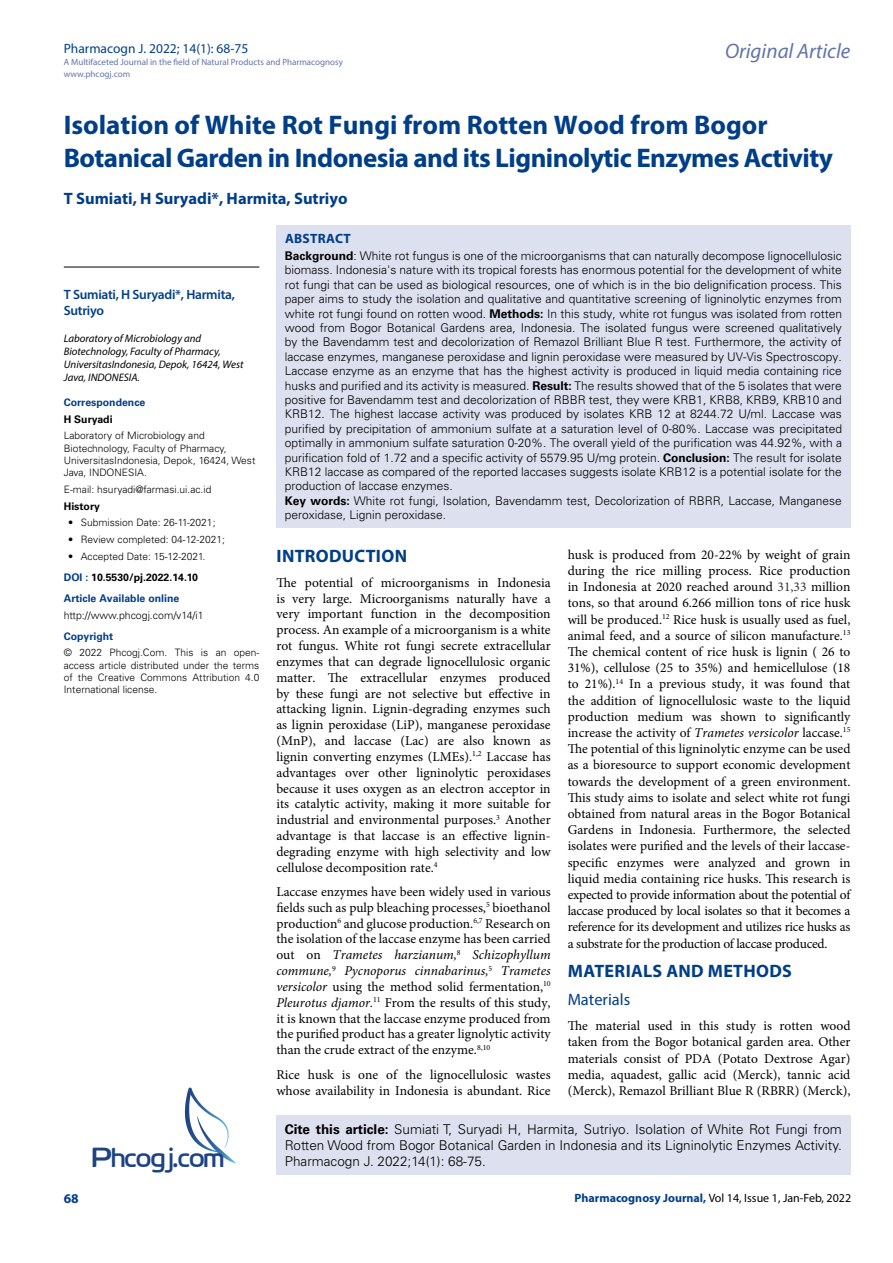
<style>
.page{position:relative;width:893px;height:1263px;background:#fff}
.page>*{position:absolute;margin:0;border:0;box-sizing:border-box;transform-origin:0 0}
.t1{font:27.6px "Cloud World";color:#1e4384}
.t2{font:700 27px/33px "Myriad Pro";letter-spacing:-.02em;color:#003e88}
.t3{font:italic 21px "Myriad Pro";color:#6273aa}
.t4{font:700 18px "Myriad Pro";letter-spacing:.02em;color:#003e88}
.t5{font:700 16.5px "Myriad Pro";color:#003e88}
.t6{font:16.5px "Myriad Pro";color:#003e88}
.t7{font:13.5px/16.2px "Minion Pro";color:#000;text-align:justify}
.t8{font:300 13.5px/16.2px "Univers LT Std";color:#000}
.t9{font:600 13.5px/16.2px "Myriad Pro";letter-spacing:-.02em;color:#003e88}
.t10{font:13.5px "Myriad Pro";color:#003f89}
.t11{font:700 13.5px "Myriad Pro";letter-spacing:.02em;color:#003e88}
.t12{font:300 12px/14.4px "Univers LT Std";color:#000}
.t13{font:12px "Myriad Pro";color:#000}
.t14{font:italic 10.8px/12.9px "Myriad Pro";color:#000}
.t15{font:700 10.5px/21.1px "Univers LT Std";color:#003e88}
.t16{font:300 10.5px "Univers LT Std";color:#000}
.t17{font:700 10.5px "Univers LT Std";color:#000}
.t18{font:300 10.2px/12.3px "Univers LT Std";color:#000}
.t19{font:9px/12px "Myriad Pro";color:#6273aa}
.s1{color:#000}
.s2{font-weight:700}
.s3{font-style:italic}
.s4{color:#333}
.s5{font-weight:700;color:#003e88}
</style>
<div class="page">
<div style="left:276px;top:1115px;width:574px;height:60px;background:#dde0ef"></div>
<svg style="left:185px;top:1087px;width:51px;height:76px"></svg>
<div style="left:276px;top:225px;width:574px;height:303px;background:#dde0ef"></div>
<hr style="left:64px;top:267px;width:195px;height:1px;background:#000">
<p class="t10" style="left:64px;top:40px;width:186px">Pharmacogn J. 2022; 14(1): 68-75</p>
<p class="t19" style="left:64px;top:55px;width:281px">A Multifaceted Journal in the field of Natural Products and Pharmacognosy www.phcogj.com</p>
<h3 class="t3" style="left:725px;top:38px;width:127px">Original Article</h3>
<h2 class="t2" style="left:64px;top:108px;width:771px">Isolation of White Rot Fungi from Rotten Wood from Bogor<br>Botanical Garden in Indonesia and its Ligninolytic Enzymes Activity</h2>
<p class="t5" style="left:64px;top:187px;width:285px">T Sumiati, H Suryadi*, Harmita, Sutriyo</p>
<p class="t9" style="left:64px;top:286px;width:173px">T Sumiati, H Suryadi*, Harmita,<br>Sutriyo</p>
<p class="t14" style="left:64px;top:332px;width:181px">Laboratory of Microbiology and<br>Biotechnology, Faculty of Pharmacy,<br>UniversitasIndonesia, Depok, 16424, West<br>Java, INDONESIA.</p>
<p class="t15" style="left:64px;top:392px;width:83px">Correspondence</p>
<p class="t17" style="left:64px;top:413px;width:50px">H Suryadi</p>
<p class="t18" style="left:64px;top:430px;width:193px">Laboratory of Microbiology and<br>Biotechnology, Faculty of Pharmacy,<br>UniversitasIndonesia, Depok, 16424, West<br>Java, INDONESIA.</p>
<p class="t18" style="left:64px;top:483px;width:149px">E-mail: hsuryadi@farmasi.ui.ac.id</p>
<p class="t17" style="left:64px;top:500px;width:38px">History</p>
<p class="t18" style="left:68px;top:516px;width:149px">• Submission Date: 26-11-2021;</p>
<p class="t18" style="left:68px;top:533px;width:158px">• Review completed: 04-12-2021;</p>
<p class="t18" style="left:68px;top:550px;width:139px">• Accepted Date: 15-12-2021.</p>
<p class="t15" style="left:64px;top:567px;width:136px">DOI : <span class="s1">10.5530/pj.2022.14.10<br></span>Article Available online</p>
<p class="t16" style="left:64px;top:609px;width:141px">http://www.phcogj.com/v14/i1</p>
<p class="t15" style="left:64px;top:626px;width:51px">Copyright</p>
<p class="t18" style="left:64px;top:647px;width:197px;text-align:justify">© 2022 Phcogj.Com. This is an open&shy;access article distributed under the terms of the Creative Commons Attribution 4.0<br>International license.</p>
<p class="t11" style="left:285px;top:230px;width:67px">ABSTRACT</p>
<p class="t12" style="left:285px;top:248px;width:559px"><span class="s2">Background</span>: White rot fungus is one of the microorganisms that can naturally decompose lignocellulosic biomass. Indonesia's nature with its tropical forests has enormous potential for the development of white rot fungi that can be used as biological resources, one of which is in the bio delignification process. This paper aims to study the isolation and qualitative and quantitative screening of ligninolytic enzymes from white rot fungi found on rotten wood. <span class="s2">Methods:</span> In this study, white rot fungus was isolated from rotten wood from Bogor Botanical Gardens area, Indonesia. The isolated fungus were screened qualitatively by the Bavendamm test and decolorization of Remazol Brilliant Blue R test. Furthermore, the activity of laccase enzymes, manganese peroxidase and lignin peroxidase were measured by UV-Vis Spectroscopy.<br>Laccase enzyme as an enzyme that has the highest activity is produced in liquid media containing rice husks and purified and its activity is measured. <span class="s2">Result:</span> The results showed that of the 5 isolates that were positive for Bavendamm test and decolorization of RBBR test, they were KRB1, KRB8, KRB9, KRB10 and KRB12. The highest laccase activity was produced by isolates KRB 12 at 8244.72 U/ml. Laccase was purified by precipitation of ammonium sulfate at a saturation level of 0-80%. Laccase was precipitated optimally in ammonium sulfate saturation 0-20%. The overall yield of the purification was 44.92%, with a purification fold of 1.72 and a specific activity of 5579.95 U/mg protein. <span class="s2">Conclusion:</span> The result for isolate KRB12 laccase as compared of the reported laccases suggests isolate KRB12 is a potential isolate for the production of laccase enzymes.<br><span class="s2">Key words:</span> White rot fungi, Isolation, Bavendamm test, Decolorization of RBRR, Laccase, Manganese peroxidase, Lignin peroxidase.</p>
<h3 class="t4" style="left:277px;top:545px;width:132px">INTRODUCTION</h3>
<p class="t7" style="left:276px;top:575px;width:276px;line-height:15.8px">The potential of microorganisms in Indonesia is very large. Microorganisms naturally have a very important function in the decomposition process. An example of a microorganism is a white rot fungus. White rot fungi secrete extracellular enzymes that can degrade lignocellulosic organic matter. The extracellular enzymes produced by these fungi are not selective but effective in attacking lignin. Lignin-degrading enzymes such as lignin peroxidase (LiP), manganese peroxidase (MnP), and laccase (Lac) are also known as lignin converting enzymes (LMEs).<sup>1,2</sup> Laccase has advantages over other ligninolytic peroxidases because it uses oxygen as an electron acceptor in its catalytic activity, making it more suitable for industrial and environmental purposes.<sup>3</sup> Another advantage is that laccase is an effective lignin&shy;degrading enzyme with high selectivity and low cellulose decomposition rate.<sup>4</sup></p>
<p class="t7" style="left:276px;top:884px;width:276px;line-height:15.8px">Laccase enzymes have been widely used in various fields such as pulp bleaching processes,<sup>5</sup> bioethanol production<sup>6</sup> and glucose production.<sup>6,7</sup> Research on the isolation of the laccase enzyme has been carried out on <span class="s3">Trametes harzianum,</span><sup>8</sup> <span class="s3">Schizophyllum commune,</span><sup>9</sup> <span class="s3">Pycnoporus cinnabarinus,</span><sup>5</sup> <span class="s3">Trametes versicolor</span> using the method solid fermentation,<sup>10<br></sup><span class="s3">Pleurotus djamor.</span><sup>11</sup> From the results of this study, it is known that the laccase enzyme produced from the purified product has a greater lignolytic activity than the crude extract of the enzyme.<sup>8</sup><sup>,</sup><sup>10</sup></p>
<p class="t7" style="left:276px;top:1066px;width:276px">Rice husk is one of the lignocellulosic wastes whose availability in Indonesia is abundant. Rice</p>
<p class="t7" style="left:568px;top:546px;width:284px">husk is produced from 20-22% by weight of grain during the rice milling process. Rice production in Indonesia at 2020 reached around <span class="s4">31,33</span> million tons, so that around 6.266 million tons of rice husk will be produced.<sup>12</sup> Rice husk is usually used as fuel, animal feed, and a source of silicon manufacture.<sup>13<br></sup>The chemical content of rice husk is lignin ( 26 to 31%), cellulose (25 to 35%) and hemicellulose (18 to 21%).<sup>14</sup> In a previous study, it was found that the addition of lignocellulosic waste to the liquid production medium was shown to significantly increase the activity of <span class="s3">Trametes versicolor</span> laccase.<sup>15<br></sup>The potential of this ligninolytic enzyme can be used as a bioresource to support economic development towards the development of a green environment.<br>This study aims to isolate and select white rot fungi obtained from natural areas in the Bogor Botanical Gardens in Indonesia. Furthermore, the selected isolates were purified and the levels of their laccase&shy;specific enzymes were analyzed and grown in liquid media containing rice husks. This research is expected to provide information about the potential of laccase produced by local isolates so that it becomes a reference for its development and utilizes rice husks as a substrate for the production of laccase produced.</p>
<h3 class="t4" style="left:568px;top:959px;width:226px">MATERIALS AND METHODS</h3>
<p class="t6" style="left:568px;top:990px;width:64px">Materials</p>
<p class="t7" style="left:568px;top:1018px;width:284px">The material used in this study is rotten wood taken from the Bogor botanical garden area. Other materials consist of PDA (Potato Dextrose Agar) media, aquadest, gallic acid (Merck), tannic acid (Merck), Remazol Brilliant Blue R (RBRR) (Merck),</p>
<p class="t11" style="left:64px;top:1190px;width:16px">68</p>
<p class="t8" style="left:285px;top:1121px;width:559px"><span class="s2">Cite this article:</span> Sumiati T, Suryadi H, Harmita, Sutriyo. Isolation of White Rot Fungi from<br>Rotten Wood from Bogor Botanical Garden in Indonesia and its Ligninolytic Enzymes Activity.</p>
<h1 class="t1" style="left:92px;top:1136px;width:134px">Phcogj.com</h1>
<p class="t8" style="left:285px;top:1153px;width:202px">Pharmacogn J. 2022;14(1): 68-75.</p>
<p class="t13" style="left:574px;top:1190px;width:278px"><span class="s5">Pharmacognosy Journal,</span> Vol 14, Issue 1, Jan-Feb, 2022</p>
</div>
